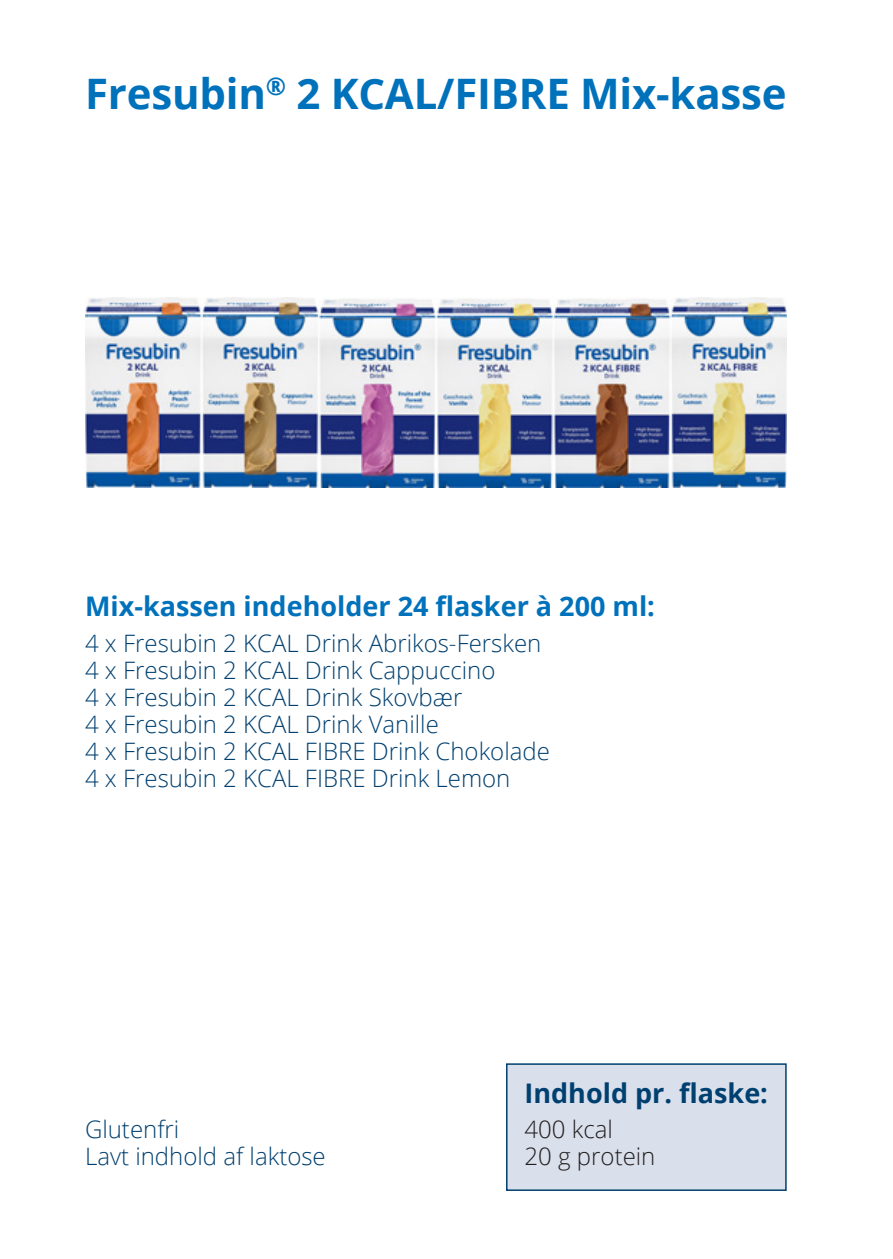
<style>
.page{position:relative;width:893px;height:1259px;background:#fff}
.page>*{position:absolute;margin:0;border:0;box-sizing:border-box;transform-origin:0 0}
.t1{font:700 42px "Open Sans";letter-spacing:-.005em;color:#0071bb}
.t2{font:700 27px "Open Sans";color:#0071bb}
.t3{font:700 27px "Open Sans";color:#004070}
.t4{font:300 24px/27px "Open Sans";color:#004070}
.t5{font:300 24px/27px "Open Sans";color:#231f20}
</style>
<div class="page">
<img style="left:85px;top:298px;width:702px;height:190px">
<div style="left:507px;top:1064px;width:279px;height:126px;background:#d9dfeb"></div>
<div style="left:506px;top:1063px;width:281px;height:128px;border:2px solid #004070"></div>
<h1 class="t1" style="left:85px;top:64px;width:703px">Fresubin<sup>®</sup> 2 KCAL/FIBRE Mix-kasse</h1>
<p class="t2" style="left:85px;top:587px;width:571px">Mix-kassen indeholder 24 flasker à 200 ml:</p>
<p class="t4" style="left:85px;top:629px;width:466px">4 x Fresubin 2 KCAL Drink Abrikos-Fersken 4 x Fresubin 2 KCAL Drink Cappuccino<br>4 x Fresubin 2 KCAL Drink Skovbær<br>4 x Fresubin 2 KCAL Drink Vanille<br>4 x Fresubin 2 KCAL FIBRE Drink Chokolade 4 x Fresubin 2 KCAL FIBRE Drink Lemon</p>
<p class="t4" style="left:85px;top:1115px;width:242px">Glutenfri<br>Lavt indhold af laktose</p>
<p class="t3" style="left:524px;top:1073px;width:245px">Indhold pr. flaske:</p>
<p class="t5" style="left:524px;top:1115px;width:132px">400 kcal<br>20 g protein</p>
</div>
